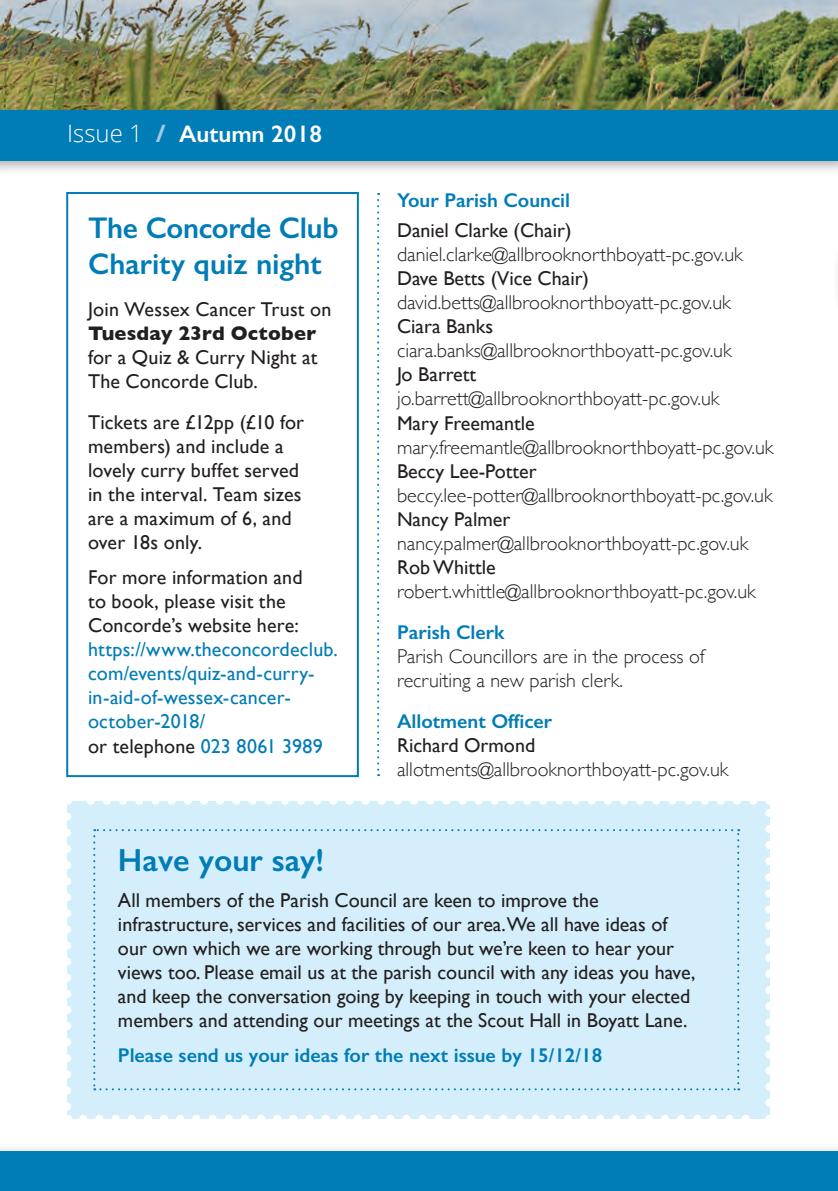
<style>
.page{position:relative;width:838px;height:1191px;background:#fff}
.page>*{position:absolute;margin:0;border:0;box-sizing:border-box;transform-origin:0 0}
.t1{font:600 32px "Gill Sans";color:#007cb6}
.t2{font:600 30px/36px "Gill Sans";letter-spacing:-.01em;color:#007cb6}
.t3{font:600 24px "Gill Sans";color:#fff}
.t4{font:20px/24px "Gill Sans";color:#231f20}
.t5{font:300 20px/24px "Gill Sans";color:#231f20}
.t6{font:20px/24px "Gill Sans";letter-spacing:.01em;color:#007cb6}
.t7{font:600 20px "Gill Sans";color:#007cb6}
.t8{font:700 20px "Gill Sans";letter-spacing:.01em;color:#231f20}
.s1{font-family:"Open Sans";font-weight:300}
.s2{font-family:"Open Sans";font-weight:700;color:#a1c9e4}
.s3{color:#231f20}
</style>
<div class="page">
<div style="left:0;top:1143px;width:838px;height:48px;background:#f8f7f8"></div>
<div style="left:0;top:1151px;width:838px;height:40px;background:#007cb6"></div>
<svg style="left:377px;top:193px;width:2px;height:583px"></svg>
<div style="left:66px;top:192px;width:293px;height:585px;border:2px solid #007cb6"></div>
<img style="left:0;top:0;width:838px;height:102px">
<div style="left:0;top:102px;width:838px;height:75px;background:#231f20;opacity:.4"></div>
<div style="left:0;top:110px;width:838px;height:50px;background:#007cb6"></div>
<div style="left:67px;top:801px;width:702px;height:318px;background:#d4effb"></div>
<svg style="left:83px;top:1115px;width:667px;height:4px"></svg>
<svg style="left:87px;top:801px;width:666px;height:4px"></svg>
<svg style="left:67px;top:817px;width:4px;height:302px"></svg>
<svg style="left:765px;top:801px;width:5px;height:302px"></svg>
<svg style="left:93px;top:829px;width:646px;height:261px"></svg>
<p class="t3" style="left:67px;top:119px;width:256px"><span class="s1">Issue 1</span> <span class="s2">/</span> Autumn 2018</p>
<h2 class="t2" style="left:88px;top:210px;width:252px">The Concorde Club<br>Charity quiz night</h2>
<p class="t4" style="left:88px;top:297px;width:245px">Join Wessex Cancer Trust on</p>
<p class="t8" style="left:88px;top:317px;width:230px">Tuesday 23rd October</p>
<p class="t4" style="left:88px;top:345px;width:231px">for a Quiz &amp; Curry Night at<br>The Concorde Club.</p>
<p class="t4" style="left:88px;top:410px;width:218px">Tickets are £12pp (£10 for members) and include a lovely curry buffet served in the interval. Team sizes are a maximum of 6, and over 18s only.</p>
<p class="t4" style="left:88px;top:565px;width:216px">For more information and to book, please visit the<br>Concorde’s website here:</p>
<p class="t6" style="left:88px;top:637px;width:251px">https://www.theconcordeclub. com/events/quiz-and-curry&shy;in-aid-of-wessex-cancer&shy;october-2018/<br><span class="s3">or telephone</span> 023 8061 3989</p>
<p class="t7" style="left:397px;top:189px;width:175px">Your Parish Council</p>
<p class="t4" style="left:397px;top:218px;width:176px">Daniel Clarke (Chair)</p>
<p class="t5" style="left:397px;top:242px;width:347px">daniel.clarke@allbrooknorthboyatt-pc.gov.uk</p>
<p class="t4" style="left:397px;top:266px;width:194px">Dave Betts (Vice Chair)</p>
<p class="t5" style="left:397px;top:290px;width:335px">david.betts@allbrooknorthboyatt-pc.gov.uk</p>
<p class="t4" style="left:397px;top:314px;width:98px">Ciara Banks</p>
<p class="t5" style="left:397px;top:338px;width:336px">ciara.banks@allbrooknorthboyatt-pc.gov.uk</p>
<p class="t4" style="left:397px;top:363px;width:81px">Jo Barrett</p>
<p class="t5" style="left:397px;top:386px;width:324px">jo.barrett@allbrooknorthboyatt-pc.gov.uk</p>
<p class="t4" style="left:397px;top:411px;width:139px">Mary Freemantle</p>
<p class="t5" style="left:397px;top:434px;width:378px">mary.freemantle@allbrooknorthboyatt-pc.gov.uk</p>
<p class="t4" style="left:397px;top:459px;width:141px">Beccy Lee-Potter</p>
<p class="t5" style="left:397px;top:482px;width:377px">beccy.lee-potter@allbrooknorthboyatt-pc.gov.uk</p>
<p class="t4" style="left:397px;top:507px;width:115px">Nancy Palmer</p>
<p class="t5" style="left:397px;top:530px;width:353px">nancy.palmer@allbrooknorthboyatt-pc.gov.uk</p>
<p class="t4" style="left:397px;top:555px;width:100px">Rob Whittle</p>
<p class="t5" style="left:397px;top:578px;width:360px">robert.whittle@allbrooknorthboyatt-pc.gov.uk</p>
<p class="t7" style="left:397px;top:620px;width:109px">Parish Clerk</p>
<p class="t5" style="left:397px;top:643px;width:309px">Parish Councillors are in the process of recruiting a new parish clerk.</p>
<p class="t7" style="left:397px;top:709px;width:157px">Allotment Officer</p>
<p class="t4" style="left:397px;top:733px;width:140px">Richard Ormond</p>
<p class="t5" style="left:397px;top:757px;width:333px">allotments@allbrooknorthboyatt-pc.gov.uk</p>
<h1 class="t1" style="left:118px;top:841px;width:208px">Have your say!</h1>
<p class="t4" style="left:118px;top:888px;width:579px">All members of the Parish Council are keen to improve the infrastructure, services and facilities of our area.We all have ideas of our own which we are working through but we’re keen to hear your views too. Please email us at the parish council with any ideas you have, and keep the conversation going by keeping in touch with your elected members and attending our meetings at the Scout Hall in Boyatt Lane.</p>
<p class="t7" style="left:118px;top:1043px;width:486px">Please send us your ideas for the next issue by 15/12/18</p>
</div>
